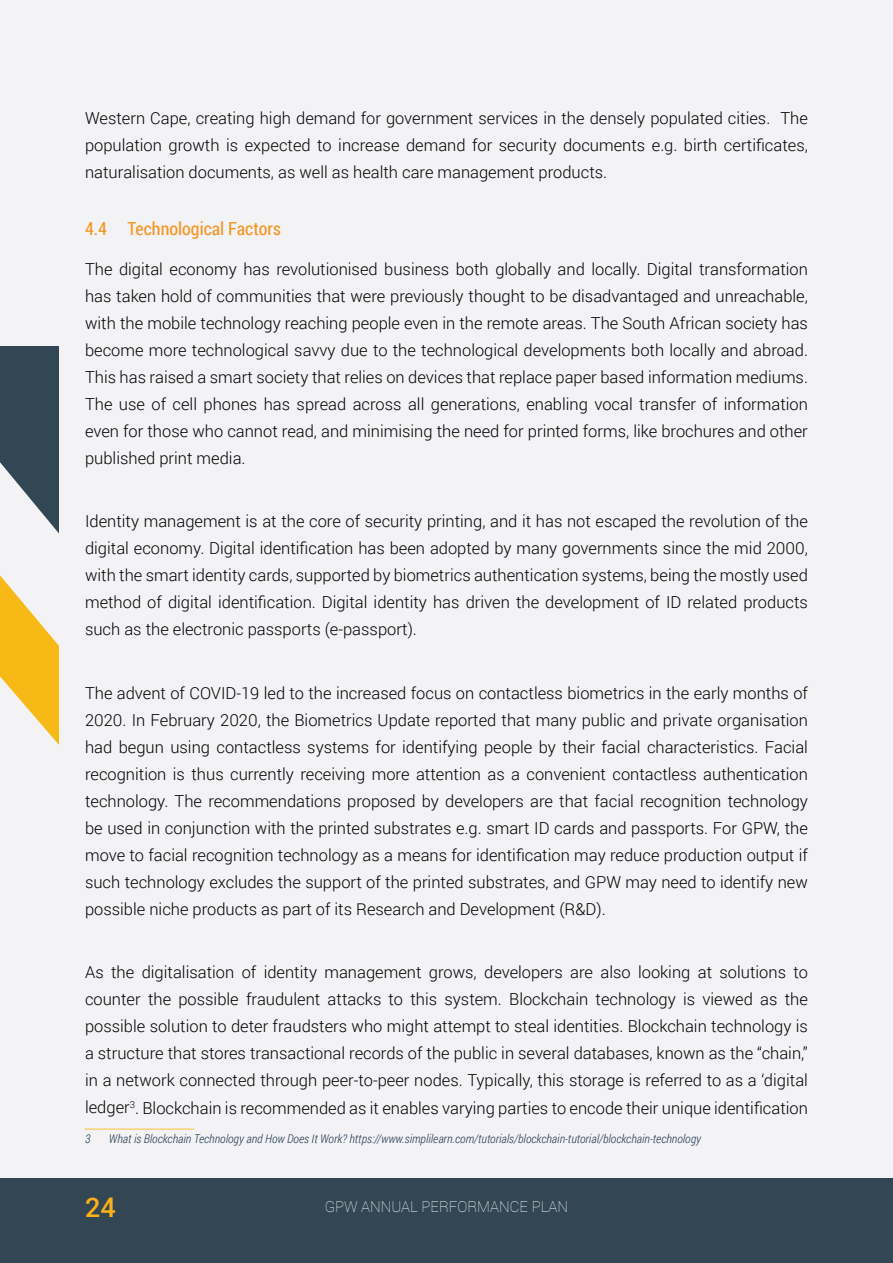
<style>
.page{position:relative;width:893px;height:1263px;background:#f3f3f6}
.page>*{position:absolute;margin:0;border:0;box-sizing:border-box;transform-origin:0 0}
.t1{font:500 27px "Roboto";color:#fcaf17}
.t2{font:18px "Roboto Condensed";color:#f7941e}
.t3{font:300 16.5px/27px "Roboto";color:#000;text-align:justify}
.t4{font:100 15px "Roboto";color:#fff}
.t5{font:italic 300 12px "Roboto Condensed";color:#223a50}
</style>
<div class="page">
<svg style="left:0;top:346px;width:59px;height:188px;fill:#324653"></svg>
<svg style="left:0;top:575px;width:59px;height:170px;fill:#f7b916"></svg>
<div style="left:0;top:1178px;width:893px;height:85px;background:#324653"></div>
<svg style="left:85px;top:1129px;width:109px;height:1px"></svg>
<p class="t3" style="left:85px;top:104px;width:724px">Western Cape, creating high demand for government services in the densely populated cities. The population growth is expected to increase demand for security documents e.g. birth certificates, naturalisation documents, as well as health care management products.</p>
<p class="t2" style="left:85px;top:216px;width:197px">4.4 Technological Factors</p>
<p class="t3" style="left:85px;top:255px;width:724px">The digital economy has revolutionised business both globally and locally. Digital transformation has taken hold of communities that were previously thought to be disadvantaged and unreachable, with the mobile technology reaching people even in the remote areas. The South African society has become more technological savvy due to the technological developments both locally and abroad.<br>This has raised a smart society that relies on devices that replace paper based information mediums.<br>The use of cell phones has spread across all generations, enabling vocal transfer of information even for those who cannot read, and minimising the need for printed forms, like brochures and other published print media.</p>
<p class="t3" style="left:85px;top:507px;width:724px">Identity management is at the core of security printing, and it has not escaped the revolution of the digital economy. Digital identification has been adopted by many governments since the mid 2000, with the smart identity cards, supported by biometrics authentication systems, being the mostly used method of digital identification. Digital identity has driven the development of ID related products such as the electronic passports (e-passport).</p>
<p class="t3" style="left:85px;top:679px;width:724px">The advent of COVID-19 led to the increased focus on contactless biometrics in the early months of 2020. In February 2020, the Biometrics Update reported that many public and private organisation had begun using contactless systems for identifying people by their facial characteristics. Facial recognition is thus currently receiving more attention as a convenient contactless authentication technology. The recommendations proposed by developers are that facial recognition technology be used in conjunction with the printed substrates e.g. smart ID cards and passports. For GPW, the move to facial recognition technology as a means for identification may reduce production output if such technology excludes the support of the printed substrates, and GPW may need to identify new possible niche products as part of its Research and Development (R&amp;D).</p>
<p class="t3" style="left:85px;top:958px;width:724px">As the digitalisation of identity management grows, developers are also looking at solutions to counter the possible fraudulent attacks to this system. Blockchain technology is viewed as the possible solution to deter fraudsters who might attempt to steal identities. Blockchain technology is a structure that stores transactional records of the public in several databases, known as the “chain,” in a network connected through peer-to-peer nodes. Typically, this storage is referred to as a ‘digital ledger<sup>3</sup>. Blockchain is recommended as it enables varying parties to encode their unique identification</p>
<p class="t5" style="left:85px;top:1130px;width:7px">3</p>
<p class="t5" style="left:109px;top:1130px;width:594px">What is Blockchain Technology and How Does It Work? https://www.simplilearn.com/tutorials/blockchain-tutorial/blockchain-technology</p>
<h1 class="t1" style="left:85px;top:1188px;width:32px">24</h1>
<p class="t4" style="left:325px;top:1196px;width:245px">GPW ANNUAL PERFORMANCE PLAN</p>
</div>
